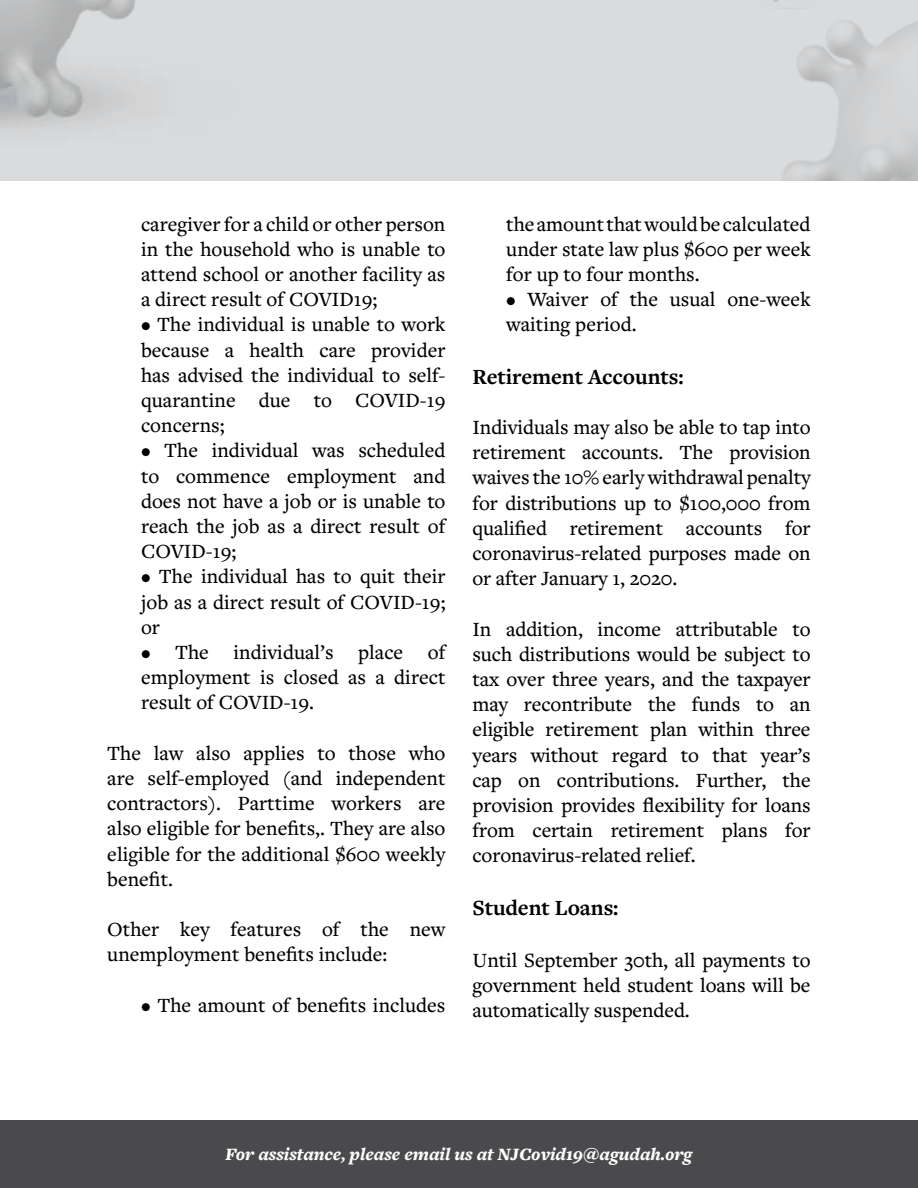
<style>
.page{position:relative;width:918px;height:1188px;background:#fff}
.page>*{position:absolute;margin:0;border:0;box-sizing:border-box;transform-origin:0 0}
.t1{font:700 22.5px "Freight Text Pro";letter-spacing:-.005em;color:#000}
.t2{font:500 21px/25.2px "Freight Text Pro";color:#000;text-align:justify}
.t3{font:italic 900 18px "Freight Text Pro";color:#fff}
</style>
<div class="page">
<div style="left:0;top:1120px;width:918px;height:68px;background:#4a4a4d"></div>
<div style="left:0;top:0;width:918px;height:183px;background:#dadbdc"></div>
<div style="left:0;top:181px;width:918px;height:352px;background:#fff"></div>
<p class="t2" style="left:141px;top:211px;width:306px">caregiver for a child or other person in the household who is unable to attend school or another facility as a direct result of COVID19;</p>
<p class="t2" style="left:141px;top:311px;width:306px">• The individual is unable to work because a health care provider has advised the individual to self&shy;quarantine due to COVID-19 concerns;</p>
<p class="t2" style="left:141px;top:437px;width:306px">• The individual was scheduled to commence employment and does not have a job or is unable to reach the job as a direct result of COVID-19;</p>
<p class="t2" style="left:141px;top:563px;width:306px">• The individual has to quit their job as a direct result of COVID-19; or</p>
<p class="t2" style="left:141px;top:639px;width:306px">• The individual’s place of employment is closed as a direct result of COVID-19.</p>
<p class="t2" style="left:107px;top:740px;width:340px">The law also applies to those who are self-employed (and independent contractors). Parttime workers are also eligible for benefits,. They are also eligible for the additional $600 weekly benefit.</p>
<p class="t2" style="left:107px;top:916px;width:340px">Other key features of the new unemployment benefits include:</p>
<p class="t2" style="left:141px;top:992px;width:306px">• The amount of benefits includes</p>
<p class="t2" style="left:506px;top:211px;width:306px">the amount that would be calculated under state law plus $600 per week for up to four months.</p>
<p class="t2" style="left:506px;top:286px;width:306px">• Waiver of the usual one-week waiting period.</p>
<p class="t1" style="left:472px;top:361px;width:213px">Retirement Accounts:</p>
<p class="t2" style="left:472px;top:414px;width:340px">Individuals may also be able to tap into retirement accounts. The provision waives the 10% early withdrawal penalty for distributions up to $100,000 from qualified retirement accounts for coronavirus-related purposes made on or after January 1, 2020.</p>
<p class="t2" style="left:472px;top:616px;width:340px">In addition, income attributable to such distributions would be subject to tax over three years, and the taxpayer may recontribute the funds to an eligible retirement plan within three years without regard to that year’s cap on contributions. Further, the provision provides flexibility for loans from certain retirement plans for coronavirus-related relief.</p>
<p class="t1" style="left:472px;top:892px;width:148px">Student Loans:</p>
<p class="t2" style="left:472px;top:947px;width:340px">Until September 30th, all payments to government held student loans will be automatically suspended.</p>
<p class="t3" style="left:225px;top:1142px;width:469px">For assistance, please email us at NJCovid19@agudah.org</p>
</div>
